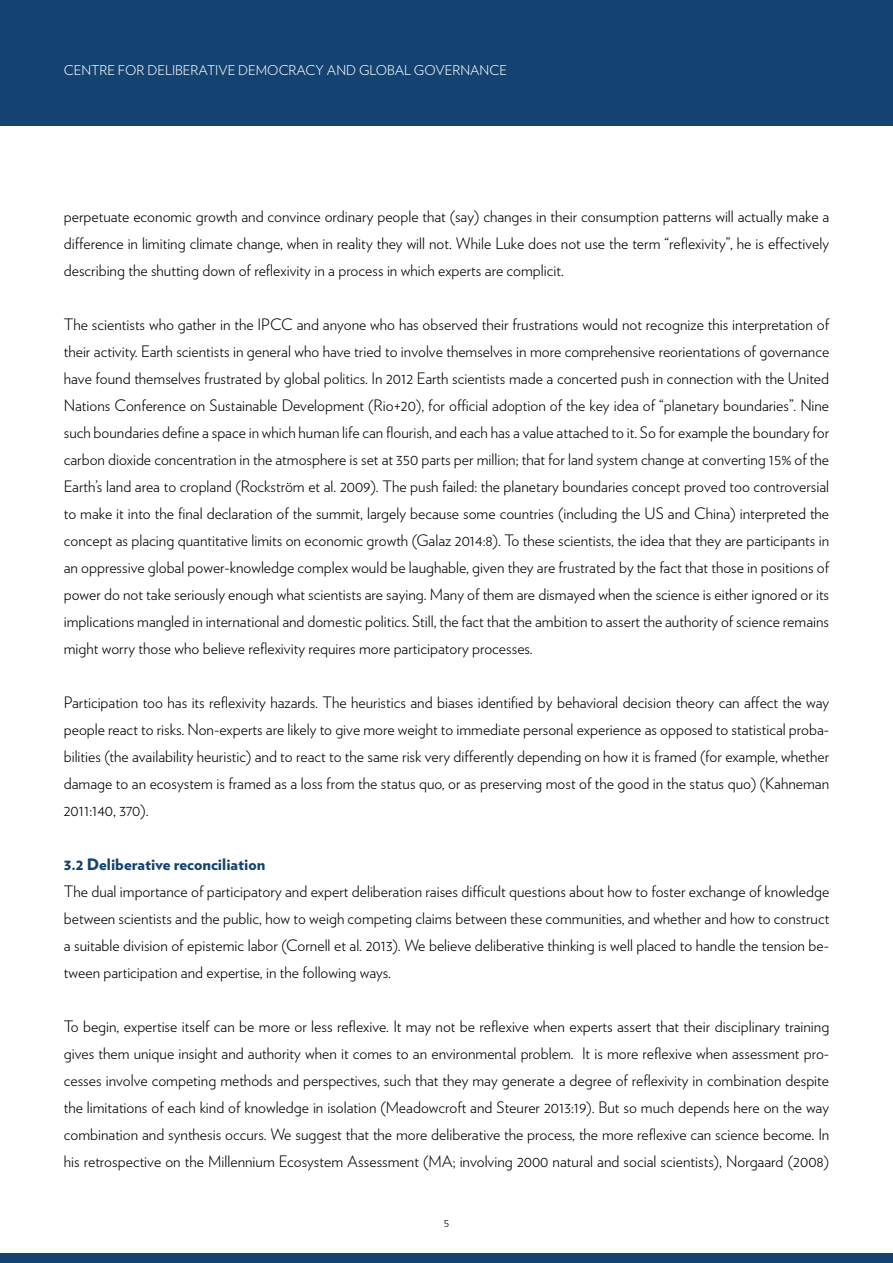
<style>
.page{position:relative;width:893px;height:1263px;background:#fff}
.page>*{position:absolute;margin:0;border:0;box-sizing:border-box;transform-origin:0 0}
.CONTENT{font:300 15.75px/27px "Verlag";color:#000;text-align:justify}
.heading_1{font:900 15.75px "Verlag";color:#144372}
.t1{font:300 13.5px "Verlag";color:#fff}
.t2{font:300 12px "Verlag";color:#000}
</style>
<div class="page">
<div style="left:0;top:0;width:893px;height:125px;background:#144372"></div>
<div style="left:0;top:1254px;width:893px;height:9px;background:#144372"></div>
<p class="t1" style="left:64px;top:60px;width:445px">CENTRE FOR DELIBERATIVE DEMOCRACY AND GLOBAL GOVERNANCE</p>
<p class="CONTENT" style="left:64px;top:201px;width:767px">perpetuate economic growth and convince ordinary people that (say) changes in their consumption patterns will actually make a difference in limiting climate change, when in reality they will not. While Luke does not use the term “reflexivity”, he is effectively describing the shutting down of reflexivity in a process in which experts are complicit.</p>
<p class="CONTENT" style="left:64px;top:309px;width:767px">The scientists who gather in the IPCC and anyone who has observed their frustrations would not recognize this interpretation of their activity. Earth scientists in general who have tried to involve themselves in more comprehensive reorientations of governance have found themselves frustrated by global politics. In 2012 Earth scientists made a concerted push in connection with the United Nations Conference on Sustainable Development (Rio+20), for official adoption of the key idea of “planetary boundaries”. Nine such boundaries define a space in which human life can flourish, and each has a value attached to it. So for example the boundary for carbon dioxide concentration in the atmosphere is set at 350 parts per million; that for land system change at converting 15% of the Earth’s land area to cropland (Rockström et al. 2009). The push failed: the planetary boundaries concept proved too controversial to make it into the final declaration of the summit, largely because some countries (including the US and China) interpreted the concept as placing quantitative limits on economic growth (Galaz 2014:8). To these scientists, the idea that they are participants in an oppressive global power-knowledge complex would be laughable, given they are frustrated by the fact that those in positions of power do not take seriously enough what scientists are saying. Many of them are dismayed when the science is either ignored or its implications mangled in international and domestic politics. Still, the fact that the ambition to assert the authority of science remains might worry those who believe reflexivity requires more participatory processes.</p>
<p class="CONTENT" style="left:64px;top:687px;width:767px">Participation too has its reflexivity hazards. The heuristics and biases identified by behavioral decision theory can affect the way people react to risks. Non-experts are likely to give more weight to immediate personal experience as opposed to statistical proba&shy;bilities (the availability heuristic) and to react to the same risk very differently depending on how it is framed (for example, whether damage to an ecosystem is framed as a loss from the status quo, or as preserving most of the good in the status quo) (Kahneman 2011:140, 370).</p>
<p class="heading_1" style="left:64px;top:851px;width:203px">3.2 Deliberative reconciliation</p>
<p class="CONTENT" style="left:64px;top:876px;width:767px">The dual importance of participatory and expert deliberation raises difficult questions about how to foster exchange of knowledge between scientists and the public, how to weigh competing claims between these communities, and whether and how to construct a suitable division of epistemic labor (Cornell et al. 2013). We believe deliberative thinking is well placed to handle the tension be&shy;tween participation and expertise, in the following ways.</p>
<p class="CONTENT" style="left:64px;top:1011px;width:767px">To begin, expertise itself can be more or less reflexive. It may not be reflexive when experts assert that their disciplinary training gives them unique insight and authority when it comes to an environmental problem. It is more reflexive when assessment pro&shy;cesses involve competing methods and perspectives, such that they may generate a degree of reflexivity in combination despite the limitations of each kind of knowledge in isolation (Meadowcroft and Steurer 2013:19). But so much depends here on the way combination and synthesis occurs. We suggest that the more deliberative the process, the more reflexive can science become. In his retrospective on the Millennium Ecosystem Assessment (MA; involving 2000 natural and social scientists), Norgaard (2008)</p>
<p class="t2" style="left:444px;top:1213px;width:7px">5</p>
</div>
